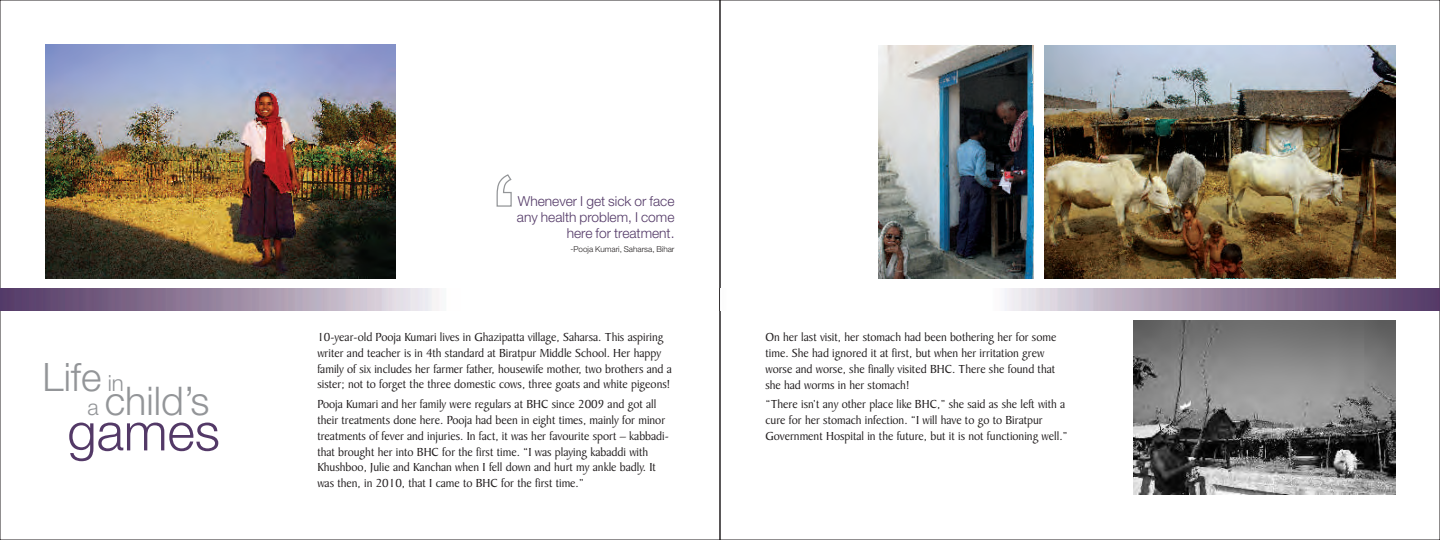
<style>
.page{position:relative;width:1440px;height:540px;background:#fff}
.page>*{position:absolute;margin:0;border:0;box-sizing:border-box;transform-origin:0 0}
.t1{font:300 52.5px "Helvetica Neue LT";color:#533967}
.t2{font:300 39.62px "Helvetica Neue LT";color:#939598}
.t3{font:300 39.25px "Helvetica Neue LT";color:#939598}
.t4{font:300 13.75px/16.2px "Helvetica Neue LT";color:#533967;text-align:right}
.t5{font:12.5px/15.9px "Baker Signet BT";color:#231f20}
.t6{font:300 8.12px "Helvetica Neue LT";color:#231f20}
.s1{font-size:22.38px}
.s2{font-size:21.75px}
</style>
<div class="page">
<img style="left:0;top:288px;width:1440px;height:23px">
<svg style="left:496px;top:174px;width:16px;height:33px"></svg>
<img style="left:45px;top:45px;width:350px;height:234px">
<img style="left:878px;top:45px;width:156px;height:234px">
<img style="left:1045px;top:45px;width:350px;height:234px">
<img style="left:1133px;top:320px;width:262px;height:175px">
<h3 class="t3" style="left:43px;top:360px;width:83px">Life <span class="s1">in</span></h3>
<h1 class="t1" style="left:67px;top:409px;width:154px">games</h1>
<h2 class="t2" style="left:87px;top:384px;width:124px"><span class="s2">a</span> child’s</h2>
<p class="t4" style="left:517px;top:194px;width:159px">Whenever I get sick or face any health problem, I come here for treatment.</p>
<p class="t6" style="left:570px;top:246px;width:106px">-Pooja Kumari, Saharsa, Bihar</p>
<p class="t5" style="left:317px;top:330px;width:356px">10-year-old Pooja Kumari lives in Ghazipatta village, Saharsa. This aspiring writer and teacher is in 4th standard at Biratpur Middle School. Her happy family of six includes her farmer father, housewife mother, two brothers and a sister; not to forget the three domestic cows, three goats and white pigeons!</p>
<p class="t5" style="left:317px;top:397px;width:353px">Pooja Kumari and her family were regulars at BHC since 2009 and got all their treatments done here. Pooja had been in eight times, mainly for minor treatments of fever and injuries. In fact, it was her favourite sport – kabbadi&shy;that brought her into BHC for the first time. “I was playing kabaddi with Khushboo, Julie and Kanchan when I fell down and hurt my ankle badly. It was then, in 2010, that I came to BHC for the first time.”</p>
<p class="t5" style="left:765px;top:330px;width:293px">On her last visit, her stomach had been bothering her for some time. She had ignored it at first, but when her irritation grew worse and worse, she finally visited BHC. There she found that she had worms in her stomach!</p>
<p class="t5" style="left:765px;top:397px;width:304px">“There isn’t any other place like BHC,” she said as she left with a cure for her stomach infection. “I will have to go to Biratpur<br>Government Hospital in the future, but it is not functioning well.”</p>
</div>
